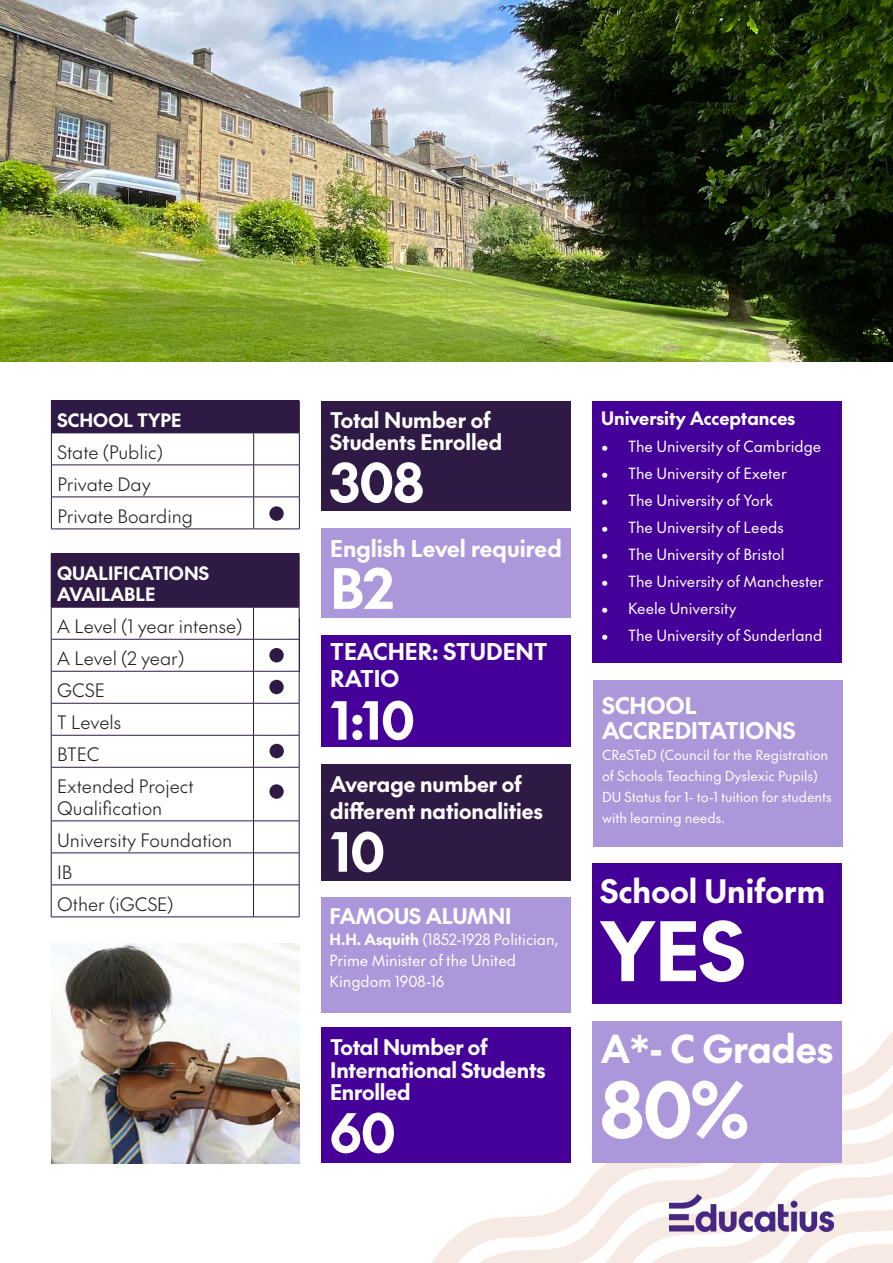
<style>
.page{position:relative;width:893px;height:1263px;background:#fff}
.page>*{position:absolute;margin:0;border:0;box-sizing:border-box;transform-origin:0 0}
.t1{font:700 79.5px "The Future";color:#fff}
.t2{font:700 75px "The Future";color:#fff}
.t3{font:700 54px "The Future";color:#fff}
.t4{font:700 52.5px "The Future";color:#fff}
.t5{font:700 51px "The Future";color:#fff}
.t6{font:700 37.5px "The Future";color:#fff}
.t7{font:700 31.5px "The Future";color:#fff}
.t8{font:700 22.5px/25.5px "The Future";color:#fff}
.t9{font:700 21px/21.6px "The Future";letter-spacing:-.005em;color:#fff}
.t10{font:300 18px "The Future";color:#231f20}
.t11{font:700 18px/21.6px "The Future";color:#fff}
.t12{font:15px/21px "The Future";color:#fff}
.t13{font:13.5px/21px "The Future";color:#fff}
.s1{font-weight:700}
</style>
<div class="page">
<svg style="left:405px;top:1027px;width:488px;height:236px"></svg>
<img style="left:0;top:0;width:893px;height:361px">
<div style="left:322px;top:401px;width:249px;height:110px;background:#2e1a45"></div>
<div style="left:322px;top:528px;width:249px;height:90px;background:#ad97db"></div>
<div style="left:322px;top:765px;width:249px;height:116px;background:#2e1a45"></div>
<div style="left:322px;top:1028px;width:249px;height:135px;background:#409"></div>
<div style="left:322px;top:635px;width:249px;height:112px;background:#409"></div>
<div style="left:51px;top:401px;width:248px;height:32px;background:#2e1a45"></div>
<hr style="left:51px;top:433px;width:1px;height:32px;background:#2e1a45">
<hr style="left:51px;top:465px;width:1px;height:32px;background:#2e1a45">
<hr style="left:51px;top:497px;width:1px;height:32px;background:#2e1a45">
<hr style="left:51px;top:433px;width:203px;height:1px;background:#2e1a45">
<hr style="left:254px;top:433px;width:46px;height:1px;background:#2e1a45">
<hr style="left:253px;top:433px;width:1px;height:32px;background:#2e1a45">
<hr style="left:299px;top:433px;width:1px;height:32px;background:#2e1a45">
<hr style="left:253px;top:465px;width:1px;height:32px;background:#2e1a45">
<hr style="left:299px;top:465px;width:1px;height:32px;background:#2e1a45">
<hr style="left:253px;top:497px;width:1px;height:32px;background:#2e1a45">
<hr style="left:299px;top:497px;width:1px;height:32px;background:#2e1a45">
<hr style="left:51px;top:465px;width:203px;height:1px;background:#2e1a45">
<hr style="left:254px;top:465px;width:46px;height:1px;background:#2e1a45">
<hr style="left:51px;top:497px;width:203px;height:1px;background:#2e1a45">
<hr style="left:254px;top:497px;width:46px;height:1px;background:#2e1a45">
<hr style="left:51px;top:529px;width:203px;height:1px;background:#2e1a45">
<hr style="left:254px;top:529px;width:46px;height:1px;background:#2e1a45">
<hr style="left:299px;top:401px;width:1px;height:32px;background:#2e1a45">
<div style="left:51px;top:554px;width:248px;height:53px;background:#2e1a45"></div>
<hr style="left:51px;top:607px;width:1px;height:32px;background:#2e1a45">
<hr style="left:253px;top:607px;width:1px;height:32px;background:#2e1a45">
<hr style="left:299px;top:607px;width:1px;height:32px;background:#2e1a45">
<hr style="left:51px;top:639px;width:1px;height:32px;background:#2e1a45">
<hr style="left:51px;top:671px;width:1px;height:32px;background:#2e1a45">
<hr style="left:51px;top:703px;width:1px;height:32px;background:#2e1a45">
<hr style="left:51px;top:735px;width:1px;height:32px;background:#2e1a45">
<hr style="left:51px;top:767px;width:1px;height:54px;background:#2e1a45">
<hr style="left:51px;top:821px;width:1px;height:32px;background:#2e1a45">
<hr style="left:51px;top:853px;width:1px;height:32px;background:#2e1a45">
<hr style="left:51px;top:885px;width:1px;height:32px;background:#2e1a45">
<hr style="left:51px;top:639px;width:202px;height:1px;background:#2e1a45">
<hr style="left:253px;top:639px;width:46px;height:1px;background:#2e1a45">
<hr style="left:253px;top:639px;width:1px;height:32px;background:#2e1a45">
<hr style="left:299px;top:639px;width:1px;height:32px;background:#2e1a45">
<hr style="left:253px;top:671px;width:1px;height:32px;background:#2e1a45">
<hr style="left:299px;top:671px;width:1px;height:32px;background:#2e1a45">
<hr style="left:253px;top:703px;width:1px;height:32px;background:#2e1a45">
<hr style="left:299px;top:703px;width:1px;height:32px;background:#2e1a45">
<hr style="left:253px;top:735px;width:1px;height:32px;background:#2e1a45">
<hr style="left:299px;top:735px;width:1px;height:32px;background:#2e1a45">
<hr style="left:253px;top:767px;width:1px;height:54px;background:#2e1a45">
<hr style="left:299px;top:767px;width:1px;height:54px;background:#2e1a45">
<hr style="left:253px;top:821px;width:1px;height:32px;background:#2e1a45">
<hr style="left:299px;top:821px;width:1px;height:32px;background:#2e1a45">
<hr style="left:253px;top:853px;width:1px;height:32px;background:#2e1a45">
<hr style="left:299px;top:853px;width:1px;height:32px;background:#2e1a45">
<hr style="left:253px;top:885px;width:1px;height:32px;background:#2e1a45">
<hr style="left:299px;top:885px;width:1px;height:32px;background:#2e1a45">
<hr style="left:51px;top:671px;width:202px;height:1px;background:#2e1a45">
<hr style="left:253px;top:671px;width:46px;height:1px;background:#2e1a45">
<hr style="left:51px;top:703px;width:202px;height:1px;background:#2e1a45">
<hr style="left:253px;top:703px;width:46px;height:1px;background:#2e1a45">
<hr style="left:51px;top:735px;width:202px;height:1px;background:#2e1a45">
<hr style="left:253px;top:735px;width:46px;height:1px;background:#2e1a45">
<hr style="left:51px;top:767px;width:202px;height:1px;background:#2e1a45">
<hr style="left:253px;top:767px;width:46px;height:1px;background:#2e1a45">
<hr style="left:51px;top:821px;width:202px;height:1px;background:#2e1a45">
<hr style="left:253px;top:821px;width:46px;height:1px;background:#2e1a45">
<hr style="left:51px;top:853px;width:202px;height:1px;background:#2e1a45">
<hr style="left:253px;top:853px;width:46px;height:1px;background:#2e1a45">
<hr style="left:51px;top:885px;width:202px;height:1px;background:#2e1a45">
<hr style="left:253px;top:885px;width:46px;height:1px;background:#2e1a45">
<hr style="left:51px;top:917px;width:202px;height:1px;background:#2e1a45">
<hr style="left:253px;top:917px;width:46px;height:1px;background:#2e1a45">
<hr style="left:51px;top:553px;width:202px;height:1px;background:#2e1a45">
<hr style="left:253px;top:553px;width:46px;height:1px;background:#2e1a45">
<hr style="left:51px;top:607px;width:202px;height:1px;background:#2e1a45">
<hr style="left:253px;top:607px;width:46px;height:1px;background:#2e1a45">
<hr style="left:299px;top:554px;width:1px;height:53px;background:#2e1a45">
<div style="left:269px;top:648px;width:15px;height:14px;background:#2e1a45;border-radius:50%"></div>
<div style="left:269px;top:680px;width:15px;height:14px;background:#2e1a45;border-radius:50%"></div>
<div style="left:269px;top:784px;width:15px;height:15px;background:#2e1a45;border-radius:50%"></div>
<img style="left:51px;top:944px;width:248px;height:219px">
<div style="left:592px;top:401px;width:250px;height:261px;background:#409"></div>
<div style="left:594px;top:680px;width:249px;height:166px;background:#ad97db"></div>
<div style="left:592px;top:864px;width:250px;height:140px;background:#409"></div>
<div style="left:592px;top:1021px;width:250px;height:142px;background:#ad97db"></div>
<div style="left:269px;top:506px;width:15px;height:15px;background:#2e1a45;border-radius:50%"></div>
<img style="left:670px;top:1194px;width:164px;height:37px">
<div style="left:270px;top:744px;width:14px;height:14px;background:#2e1a45;border-radius:50%"></div>
<div style="left:321px;top:897px;width:249px;height:115px;background:#ad97db"></div>
<p class="t11" style="left:57px;top:409px;width:125px">SCHOOL TYPE</p>
<p class="t10" style="left:57px;top:440px;width:107px">State (Public)</p>
<p class="t10" style="left:57px;top:472px;width:95px">Private Day</p>
<p class="t10" style="left:57px;top:504px;width:137px">Private Boarding</p>
<p class="t11" style="left:57px;top:561px;width:153px">QUALIFICATIONS<br>AVAILABLE</p>
<p class="t10" style="left:57px;top:614px;width:187px">A Level (1 year intense)</p>
<p class="t10" style="left:57px;top:646px;width:129px">A Level (2 year)</p>
<p class="t10" style="left:57px;top:678px;width:49px">GCSE</p>
<p class="t10" style="left:57px;top:710px;width:66px">T Levels</p>
<p class="t10" style="left:57px;top:742px;width:44px">BTEC</p>
<p class="t10" style="left:57px;top:774px;width:138px">Extended Project</p>
<p class="t10" style="left:57px;top:796px;width:107px">Qualification</p>
<p class="t10" style="left:57px;top:828px;width:177px">University Foundation</p>
<p class="t10" style="left:57px;top:860px;width:17px">IB</p>
<p class="t10" style="left:57px;top:892px;width:118px">Other (iGCSE)</p>
<p class="t9" style="left:330px;top:409px;width:173px">Total Number of<br>Students Enrolled</p>
<p class="t4" style="left:330px;top:445px;width:95px">308</p>
<p class="t8" style="left:330px;top:535px;width:233px">English Level required</p>
<p class="t3" style="left:330px;top:550px;width:64px">B2</p>
<p class="t8" style="left:330px;top:638px;width:219px">TEACHER: STUDENT</p>
<p class="t8" style="left:330px;top:665px;width:71px">RATIO</p>
<p class="t5" style="left:330px;top:684px;width:86px">1:10</p>
<p class="t9" style="left:330px;top:770px;width:214px;line-height:27px">Average number of different nationalities</p>
<p class="t4" style="left:330px;top:814px;width:56px">10</p>
<p class="t9" style="left:329px;top:905px;width:184px">FAMOUS ALUMNI</p>
<p class="t12" style="left:329px;top:929px;width:231px"><span class="s1">H.H. Asquith</span> (1852-1928 Politician,<br>Prime Minister of the United<br>Kingdom 1908-16</p>
<p class="t9" style="left:330px;top:1035px;width:217px;line-height:22.5px">Total Number of<br>International Students</p>
<p class="t9" style="left:330px;top:1081px;width:82px">Enrolled</p>
<p class="t4" style="left:330px;top:1095px;width:67px">60</p>
<p class="t11" style="left:601px;top:407px;width:196px">University Acceptances</p>
<p class="t12" style="left:601px;top:436px;width:222px">• The University of Cambridge</p>
<p class="t12" style="left:601px;top:463px;width:187px">• The University of Exeter</p>
<p class="t12" style="left:601px;top:490px;width:174px">• The University of York</p>
<p class="t12" style="left:601px;top:517px;width:184px">• The University of Leeds</p>
<p class="t12" style="left:601px;top:544px;width:185px">• The University of Bristol</p>
<p class="t12" style="left:601px;top:571px;width:224px">• The University of Manchester</p>
<p class="t12" style="left:601px;top:598px;width:137px">• Keele University</p>
<p class="t12" style="left:601px;top:625px;width:223px">• The University of Sunderland</p>
<p class="t8" style="left:602px;top:691px;width:195px">SCHOOL<br>ACCREDITATIONS</p>
<p class="t13" style="left:602px;top:744px;width:231px">CReSTeD (Council for the Registration of Schools Teaching Dyslexic Pupils)<br>DU Status for 1- to-1 tuition for students with learning needs.</p>
<p class="t7" style="left:601px;top:869px;width:226px">School Uniform</p>
<p class="t1" style="left:601px;top:894px;width:146px">YES</p>
<p class="t6" style="left:601px;top:1022px;width:234px">A*- C Grades</p>
<p class="t2" style="left:601px;top:1056px;width:149px">80%</p>
</div>
